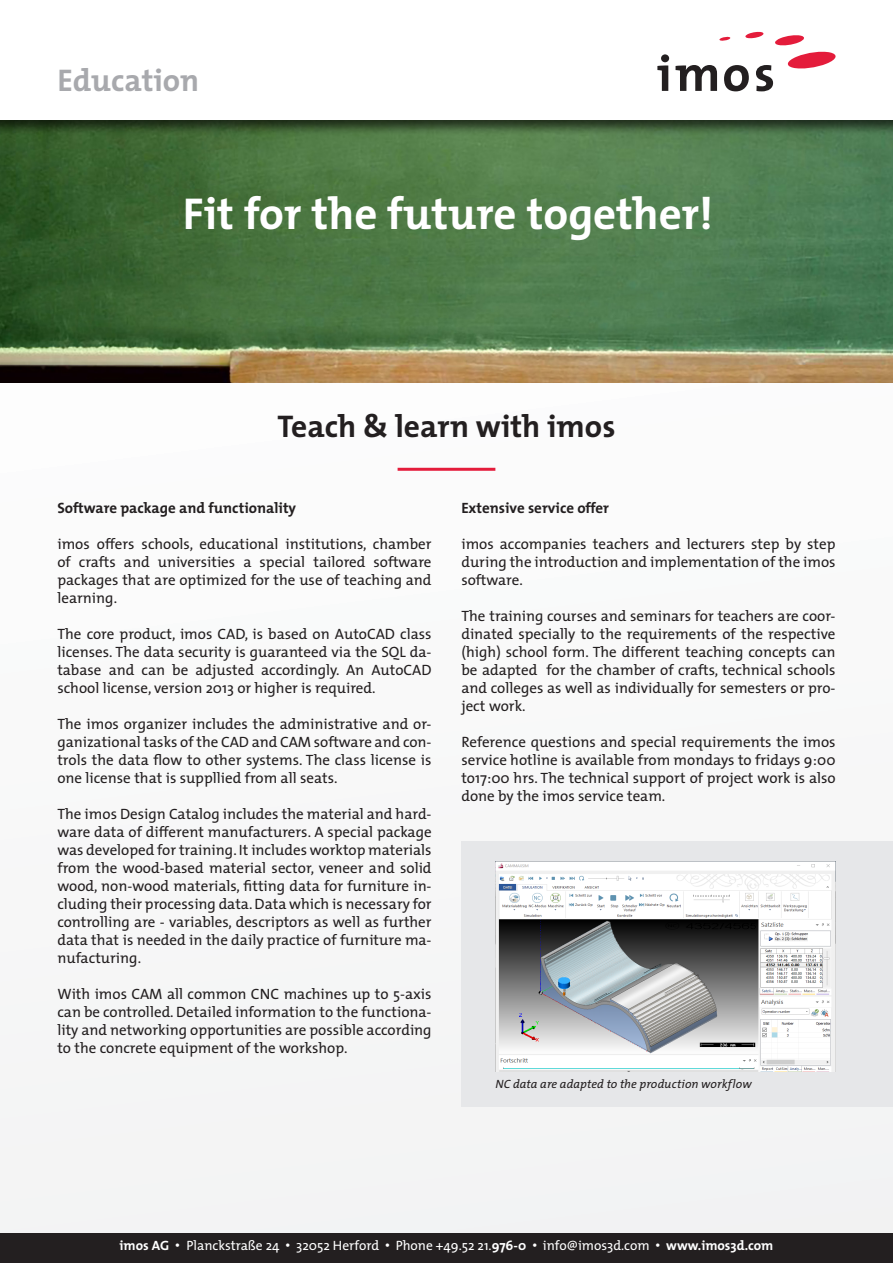
<style>
.page{position:relative;width:893px;height:1263px;background:#fff}
.page>*{position:absolute;margin:0;border:0;box-sizing:border-box;transform-origin:0 0}
.t1{font:700 45px "The Mix";color:#fff}
.t2{font:700 31.5px "The Mix";color:#231f20}
.t3{font:700 31.5px "The Mix";color:#a8a9ad}
.t4{font:15px/18px "The Mix";color:#231f20;text-align:justify}
.t5{font:700 15px "The Mix";color:#231f20}
.t6{font:13.5px "The Mix";color:#fff}
.Absatzformat_2{font:italic 12px "The Mix";letter-spacing:.005em;color:#231f20}
.s1{font-weight:700}
.s2{font-family:"Arial"}
</style>
<div class="page">
<div style="left:0;top:127px;width:893px;height:1136px;background:#f8f9f9"></div>
<div style="left:0;top:119px;width:893px;height:265px;background:#231f20;opacity:.75"></div>
<svg style="left:657px;top:54px;width:12px;height:37px"></svg>
<svg style="left:675px;top:31px;width:161px;height:60px"></svg>
<hr style="left:398px;top:468px;width:97px;height:3px;background:#e41c3b">
<div style="left:0;top:1233px;width:893px;height:30px;background:#231f20"></div>
<div style="left:461px;top:841px;width:432px;height:266px;background:#e6e7e9"></div>
<img style="left:495px;top:861px;width:341px;height:210px">
<p class="t3" style="left:57px;top:54px;width:143px">Education</p>
<p class="t1" style="left:183px;top:176px;width:532px">Fit for the future together!</p>
<p class="t2" style="left:277px;top:400px;width:339px">Teach &amp; learn with imos</p>
<p class="t5" style="left:57px;top:495px;width:240px">Software package and functionality</p>
<p class="t4" style="left:57px;top:534px;width:376px">imos offers schools, educational institutions, chamber of crafts and universities a special tailored software packages that are optimized for the use of teaching and learning.</p>
<p class="t4" style="left:57px;top:624px;width:376px">The core product, imos CAD, is based on AutoCAD class licenses. The data security is guaranteed via the SQL da&shy;tabase and can be adjusted accordingly. An AutoCAD school license, version 2013 or higher is required.</p>
<p class="t4" style="left:57px;top:714px;width:376px">The imos organizer includes the administrative and or&shy;ganizational tasks of the CAD and CAM software and con&shy;trols the data flow to other systems. The class license is one license that is suppllied from all seats.</p>
<p class="t4" style="left:57px;top:804px;width:376px">The imos Design Catalog includes the material and hard&shy;ware data of different manufacturers. A special package was developed for training. It includes worktop materials from the wood-based material sector, veneer and solid wood, non-wood materials, fitting data for furniture in&shy;cluding their processing data. Data which is necessary for controlling are - variables, descriptors as well as further data that is needed in the daily practice of furniture ma&shy;nufacturing.</p>
<p class="t4" style="left:57px;top:984px;width:376px">With imos CAM all common CNC machines up to 5-axis can be controlled. Detailed information to the functiona&shy;lity and networking opportunities are possible according to the concrete equipment of the workshop.</p>
<p class="t5" style="left:461px;top:495px;width:149px">Extensive service offer</p>
<p class="t4" style="left:461px;top:534px;width:376px">imos accompanies teachers and lecturers step by step during the introduction and implementation of the imos software.</p>
<p class="t4" style="left:461px;top:606px;width:376px">The training courses and seminars for teachers are coor&shy;dinated specially to the requirements of the respective (high) school form. The different teaching concepts can be adapted for the chamber of crafts, technical schools and colleges as well as individually for semesters or pro&shy;ject work.</p>
<p class="t4" style="left:461px;top:732px;width:376px">Reference questions and special requirements the imos service hotline is available from mondays to fridays 9:00 to17:00 hrs. The technical support of project work is also done by the imos service team.</p>
<p class="Absatzformat_2" style="left:495px;top:1074px;width:258px">NC data are adapted to the production workflow</p>
<p class="t6" style="left:120px;top:1235px;width:655px"><span class="s1">imos AG</span> <span class="s2">•</span> Planckstraße 24 <span class="s2">•</span> 32052 Herford <span class="s2">•</span> Phone +49.52 21.<span class="s1">976-0</span> <span class="s2">•</span> info@imos3d.com <span class="s2">•</span> <span class="s1">www.imos3d.com</span></p>
</div>
